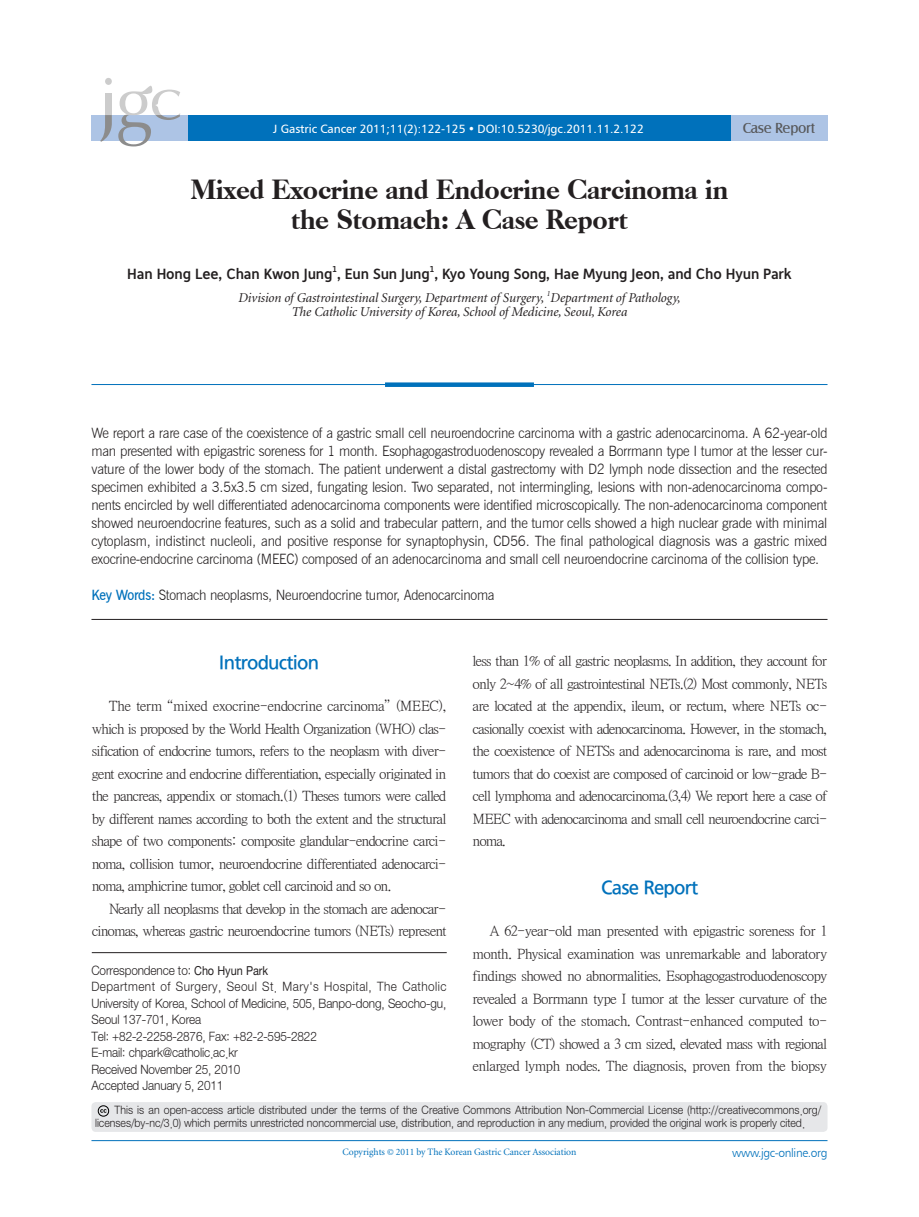
<style>
.page{position:relative;width:919px;height:1217px;background:#fff}
.page>*{position:absolute;margin:0;border:0;box-sizing:border-box;transform-origin:0 0}
.영문제목{font:800 27px/30px "Caslon Old Face BT";letter-spacing:-.01em;color:#231f20;text-align:center}
.서론{font:18.75px "Rix J Go M";letter-spacing:-.04em;color:#0071bb}
.영문이름{font:500 15px "Depot";letter-spacing:-.005em;color:#231f20}
.원저__증례{font:15px "Castle T";letter-spacing:-.02em;color:#57585a}
.본문_바탕글{font:14.25px/22.5px "Y Mj O42";letter-spacing:-.1em;color:#231f20;text-align:justify}
.영문초록{font:300 14.25px/18px "News Gothic BT";letter-spacing:-.02em;color:#231f20;text-align:justify;scale:.95 1}
.영문소속{font:italic 13.5px/13.5px "Minion";letter-spacing:-.005em;color:#231f20}
.교신저자{font:12.75px/16.5px "Sand Jg";letter-spacing:-.01em;color:#231f20;text-align:justify;scale:.95 1}
.원저__증례-2{font:12px "Humanist 777 BT Roman B";letter-spacing:-.005em;color:#fff}
.t1{font:12px "Humanist 777 BT Light B";letter-spacing:-.03em;color:#0071bb}
.cc문구{font:11.4px/12.5px "Sand Jg";color:#231f20;scale:.95 1}
.영문소속-2{font:9.75px "Minion";letter-spacing:-.005em;color:#0071bb}
.영문이름-2{font:500 8.7px "Depot";color:#231f20}
.영문소속-3{font:italic 7.8px "Minion";color:#231f20}
.s1{font-weight:600;color:#0071bb}
.s2{font-family:"Batang"}
.s3{font-family:"Sand Tg"}
</style>
<div class="page">
<div style="left:91px;top:115px;width:639px;height:26px;background:#0071bb"></div>
<div style="left:91px;top:115px;width:97px;height:26px;background:#adc4e5"></div>
<div style="left:730px;top:115px;width:97px;height:26px;background:#adc4e5"></div>
<svg style="left:105px;top:78px;width:7px;height:7px"></svg>
<div style="left:105px;top:93px;width:7px;height:22px;background:#ccc"></div>
<svg style="left:118px;top:86px;width:62px;height:60px"></svg>
<svg style="left:100px;top:115px;width:12px;height:27px"></svg>
<hr style="left:91px;top:384px;width:736px;height:1px;background:#0071bb">
<div style="left:385px;top:382px;width:149px;height:5px;background:#0071bb"></div>
<hr style="left:91px;top:619px;width:736px;height:1px;background:#231f20">
<hr style="left:92px;top:952px;width:354px;height:1px;background:#231f20">
<div style="left:91px;top:1101px;width:736px;height:30px;background:#e6e7e9;border-radius:4px"></div>
<svg style="left:97px;top:1105px;width:13px;height:12px"></svg>
<hr style="left:91px;top:1139px;width:736px;height:1px;background:#0071bb">
<p class="원저__증례-2" style="left:273px;top:121px;width:372px">J Gastric Cancer 2011;11(2):122-125 • DOI:10.5230/jgc.2011.11.2.122</p>
<p class="원저__증례" style="left:742px;top:120px;width:74px">Case Report</p>
<p class="영문제목" style="left:191px;top:174px;width:538px">Mixed Exocrine and Endocrine Carcinoma in the Stomach: A Case Report</p>
<p class="영문이름" style="left:127px;top:264px;width:665px">Han Hong Lee, Chan Kwon Jung , Eun Sun Jung , Kyo Young Song, Hae Myung Jeon, and Cho Hyun Park</p>
<p class="영문이름-2" style="left:332px;top:263px;width:6px">1</p>
<p class="영문이름-2" style="left:429px;top:263px;width:6px">1</p>
<p class="영문소속" style="left:238px;top:291px;width:307px">Division of Gastrointestinal Surgery, Department of Surgery,</p>
<p class="영문소속-3" style="left:547px;top:289px;width:5px">1</p>
<p class="영문소속" style="left:291px;top:291px;width:390px;text-indent:259px">Department of Pathology,<br>The Catholic University of Korea, School of Medicine, Seoul, Korea</p>
<p class="영문초록" style="left:91px;top:423px;width:776px">We report a rare case of the coexistence of a gastric small cell neuroendocrine carcinoma with a gastric adenocarcinoma. A 62-year-old man presented with epigastric soreness for 1 month. Esophagogastroduodenoscopy revealed a Borrmann type I tumor at the lesser cur&shy;vature of the lower body of the stomach. The patient underwent a distal gastrectomy with D2 lymph node dissection and the resected specimen exhibited a 3.5x3.5 cm sized, fungating lesion. Two separated, not intermingling, lesions with non-adenocarcinoma compo&shy;nents encircled by well differentiated adenocarcinoma components were identified microscopically. The non-adenocarcinoma component showed neuroendocrine features, such as a solid and trabecular pattern, and the tumor cells showed a high nuclear grade with minimal cytoplasm, indistinct nucleoli, and positive response for synaptophysin, CD56. The final pathological diagnosis was a gastric mixed exocrine-endocrine carcinoma (MEEC) composed of an adenocarcinoma and small cell neuroendocrine carcinoma of the collision type.</p>
<p class="영문초록" style="left:91px;top:585px;width:426px"><span class="s1">Key Words:</span> Stomach neoplasms, Neuroendocrine tumor, Adenocarcinoma</p>
<p class="서론" style="left:219px;top:651px;width:102px">Introduction</p>
<p class="본문_바탕글" style="left:91px;top:695px;width:357px;text-indent:17px">The term <span class="s2">“</span>mixed exocrine-endocrine carcinoma<span class="s2">”</span> (MEEC), which is proposed by the World Health Organization (WHO) clas&shy;sification of endocrine tumors, refers to the neoplasm with diver&shy;gent exocrine and endocrine differentiation, especially originated in the pancreas, appendix or stomach.(1) Theses tumors were called by different names according to both the extent and the structural shape of two components: composite glandular-endocrine carci&shy;noma, collision tumor, neuroendocrine differentiated adenocarci&shy;noma, amphicrine tumor, goblet cell carcinoid and so on.</p>
<p class="본문_바탕글" style="left:91px;top:897px;width:357px;text-align:right">Nearly all neoplasms that develop in the stomach are adenocar&shy;cinomas, whereas gastric neuroendocrine tumors (NETs) represent</p>
<p class="본문_바탕글" style="left:472px;top:650px;width:357px">less than 1% of all gastric neoplasms. In addition, they account for only 2~4% of all gastrointestinal NETs.(2) Most commonly, NETs are located at the appendix, ileum, or rectum, where NETs oc&shy;casionally coexist with adenocarcinoma. However, in the stomach, the coexistence of NETSs and adenocarcinoma is rare, and most tumors that do coexist are composed of carcinoid or low-grade B&shy;cell lymphoma and adenocarcinoma.(3,4) We report here a case of MEEC with adenocarcinoma and small cell neuroendocrine carci&shy;noma.</p>
<p class="서론" style="left:601px;top:876px;width:99px">Case Report</p>
<p class="본문_바탕글" style="left:472px;top:920px;width:357px;text-indent:17px">A 62-year-old man presented with epigastric soreness for 1 month. Physical examination was unremarkable and laboratory findings showed no abnormalities. Esophagogastroduodenoscopy revealed a Borrmann type I tumor at the lesser curvature of the lower body of the stomach. Contrast-enhanced computed to&shy;mography (CT) showed a 3 cm sized, elevated mass with regional enlarged lymph nodes. The diagnosis, proven from the biopsy</p>
<p class="교신저자" style="left:91px;top:962px;width:187px">Correspondence to: <span class="s3">Cho Hyun Park</span></p>
<p class="교신저자" style="left:91px;top:979px;width:375px">Department of Surgery, Seoul St. Mary's Hospital, The Catholic University of Korea, School of Medicine, 505, Banpo-dong, Seocho-gu, Seoul 137-701, Korea</p>
<p class="교신저자" style="left:91px;top:1028px;width:239px">Tel: +82-2-2258-2876, Fax: +82-2-595-2822</p>
<p class="교신저자" style="left:91px;top:1045px;width:155px">E-mail: chpark@catholic.ac.kr</p>
<p class="교신저자" style="left:91px;top:1061px;width:158px">Received November 25, 2010</p>
<p class="교신저자" style="left:91px;top:1078px;width:140px">Accepted January 5, 2011</p>
<p class="cc문구" style="left:95px;top:1104px;width:766px;text-indent:19px">This is an open-access article distributed under the terms of the Creative Commons Attribution Non-Commercial License (http://creativecommons.org/ licenses/by-nc/3.0) which permits unrestricted noncommercial use, distribution, and reproduction in any medium, provided the original work is properly cited.</p>
<p class="영문소속-2" style="left:342px;top:1147px;width:235px">Copyrights © 2011 by The Korean Gastric Cancer Association</p>
<p class="t1" style="left:732px;top:1145px;width:97px">www.jgc-online.org</p>
</div>
